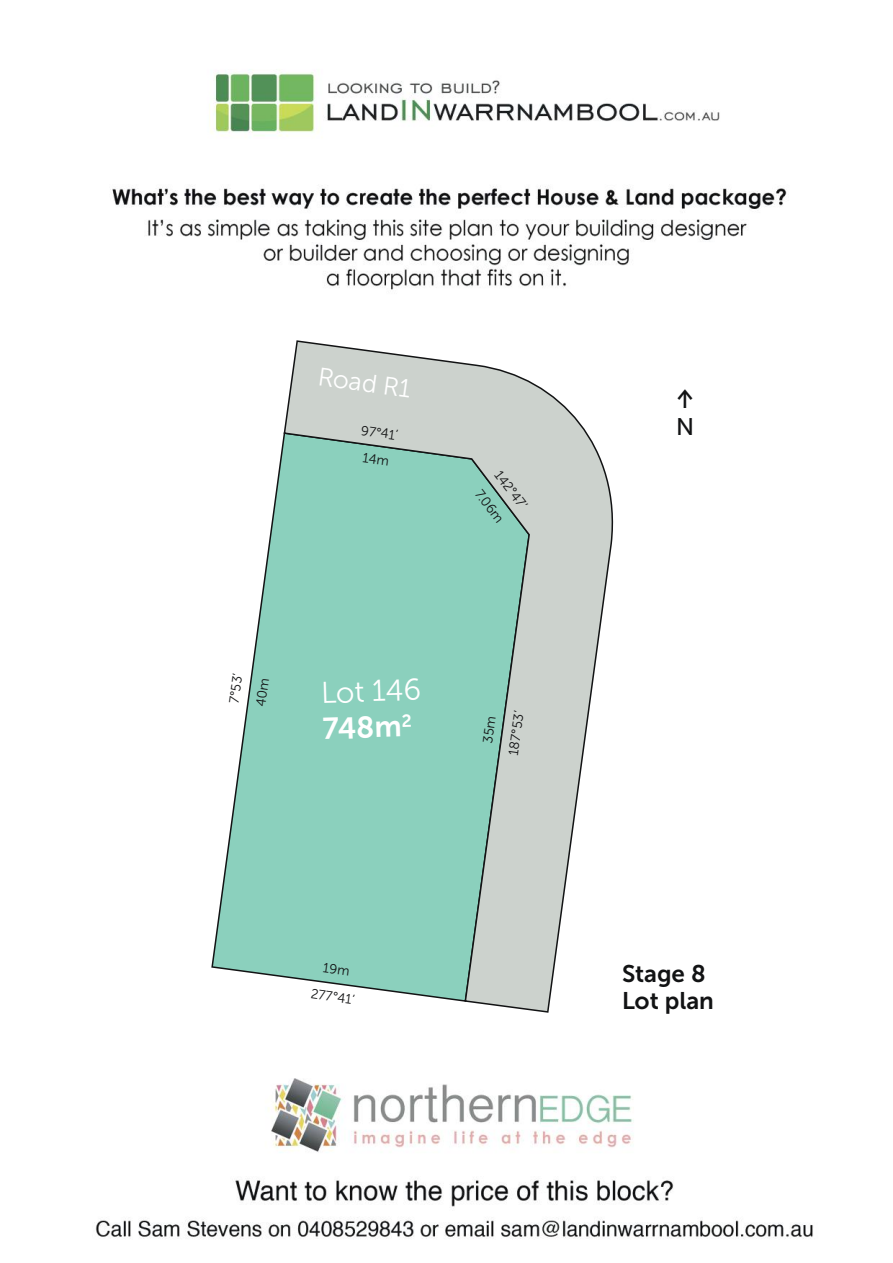
<style>
.page{position:relative;width:893px;height:1263px;background:#fff}
.page>*{position:absolute;margin:0;border:0;box-sizing:border-box;transform-origin:0 0}
.t1{font:30px "Museo Sans Cyrl 300";color:#fff}
.t2{font:30px "Museo Sans Cyrl 700";color:#fff}
.t3{font:25.5px "Museo Sans Cyrl 300";color:#fff}
.t4{font:24px/27px "Museo Sans Cyrl 700";color:#121314}
.t5{font:24px "ALS Direct";color:#121314}
.t6{font:24px "Museo Sans Cyrl 500";color:#121314}
.t7{font:13.5px/27px "Museo Sans Cyrl 300";color:#121314;text-align:center}
</style>
<div class="page">
<img style="left:95px;top:70px;width:718px;height:1169px">
<svg style="left:210px;top:431px;width:73px;height:572px"></svg>
<svg style="left:283px;top:339px;width:338px;height:675px"></svg>
<h2 class="t3" style="left:320px;top:362px;width:95px;rotate:8deg">Road R1</h2>
<p class="t7" style="left:363px;top:417px;width:39px;rotate:8deg">97°41’<br>14m</p>
<p class="t7" style="left:508px;top:464px;width:46px;text-align:left;rotate:53deg">142°47’<br>7.06m</p>
<p class="t7" style="left:220px;top:701px;width:32px;text-align:left;rotate:-82deg">7°53’<br>40m</p>
<h1 class="t1" style="left:321px;top:677px;width:101px;rotate:-2deg">Lot 146</h1>
<h1 class="t2" style="left:322px;top:712px;width:91px;rotate:-2deg">748m<sup>2</sup></h1>
<p class="t7" style="left:473px;top:750px;width:47px;rotate:-82deg">35m<br>187°53’</p>
<p class="t7" style="left:317px;top:953px;width:46px;rotate:8deg">19m<br>277°41’</p>
<h3 class="t5" style="left:676px;top:385px;width:19px">↑</h3>
<h3 class="t6" style="left:676px;top:413px;width:20px">N</h3>
<h3 class="t4" style="left:622px;top:960px;width:93px">Stage 8<br>Lot plan</h3>
</div>
